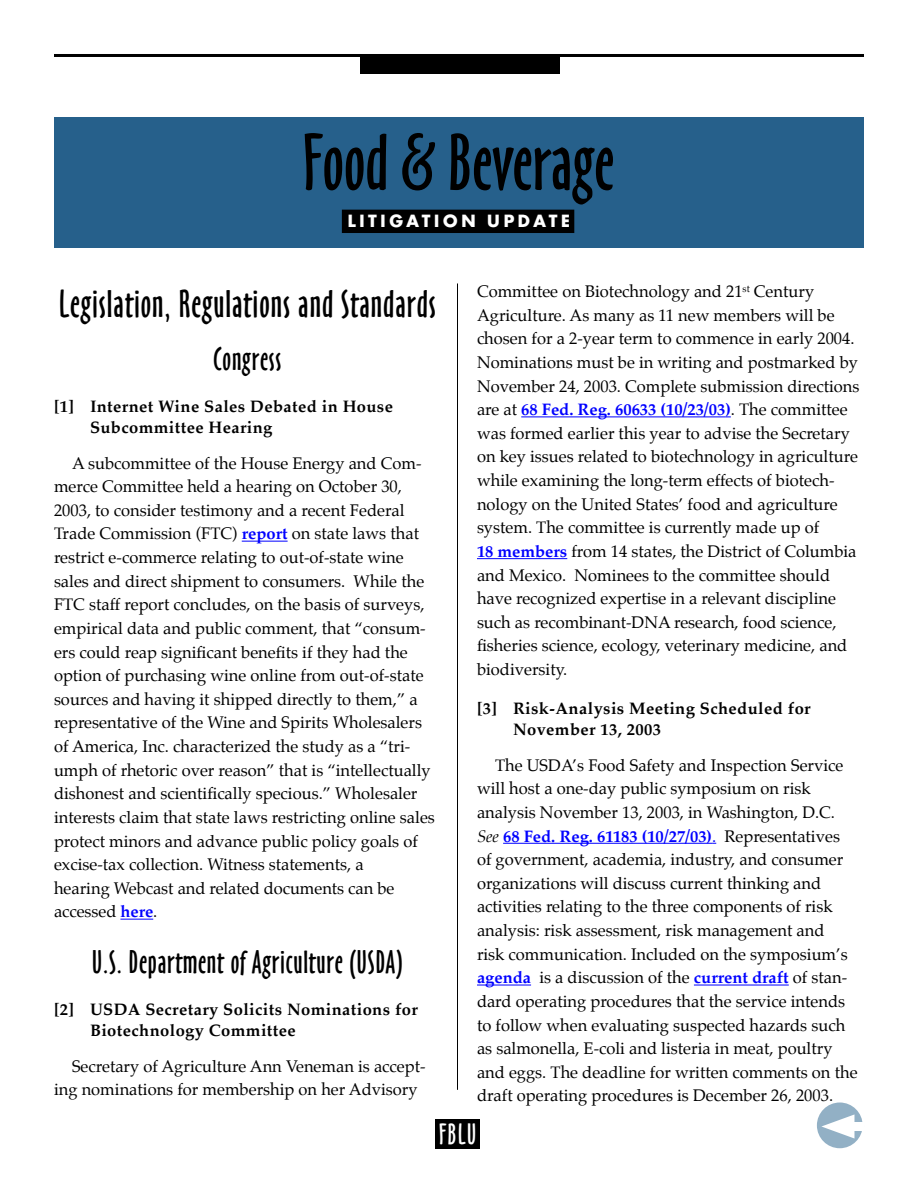
<style>
.page{position:relative;width:918px;height:1188px;background:#fff}
.page>*{position:absolute;margin:0;border:0;box-sizing:border-box;transform-origin:0 0}
.t1{font:74.1px "Oz Handicraft BT";color:#000}
.Section_Head{font:36px "Oz Handicraft BT";letter-spacing:.025em;color:#000}
.Subheads{font:30px "Oz Handicraft BT";letter-spacing:.025em;color:#000}
.t2{font:27px "Oz Handicraft BT";color:#fff}
.t3{font:700 18.45px "Futura T";letter-spacing:.17em;color:#fff}
.Body_Copy{font:16.5px/23.7px "Palatino";color:#000}
.Sub_Sub{font:700 16.5px/21px "Palatino";letter-spacing:.025em;color:#000}
.s1{font-weight:700;color:#00f}
.s2{font-style:italic}
.s3{color:#00f}
</style>
<div class="page">
<div style="left:54px;top:117px;width:810px;height:131px;background:#26608b"></div>
<hr style="left:242px;top:541px;width:46px;height:1px;background:#00f">
<hr style="left:120px;top:919px;width:33px;height:1px;background:#00f">
<hr style="left:521px;top:416px;width:204px;height:1px;background:#00f">
<hr style="left:477px;top:558px;width:90px;height:1px;background:#00f">
<hr style="left:503px;top:843px;width:209px;height:1px;background:#00f">
<hr style="left:477px;top:985px;width:54px;height:1px;background:#00f">
<hr style="left:694px;top:985px;width:95px;height:1px;background:#00f">
<div style="left:360px;top:54px;width:200px;height:20px;background:#000"></div>
<div style="left:342px;top:210px;width:232px;height:23px;background:#000"></div>
<hr style="left:54px;top:54px;width:810px;height:3px;background:#000">
<hr style="left:457px;top:283px;width:1px;height:807px;background:#000">
<div style="left:435px;top:1119px;width:45px;height:29px;background:#000"></div>
<div style="left:817px;top:1102px;width:46px;height:46px;background:#92b0c5;border-radius:50%"></div>
<div style="left:841px;top:1122px;width:23px;height:9px;background:#fff"></div>
<svg style="left:821px;top:1114px;width:33px;height:25px"></svg>
<p class="t1" style="left:303px;top:120px;width:313px">Food &amp; Beverage</p>
<p class="t3" style="left:347px;top:209px;width:224px">LITIGATION UPDATE</p>
<p class="Section_Head" style="left:59px;top:283px;width:379px">Legislation, Regulations and Standards</p>
<p class="Subheads" style="left:213px;top:342px;width:70px">Congress</p>
<p class="Sub_Sub" style="left:90px;top:397px;width:304px;text-indent:-36px">[1] Internet Wine Sales Debated in House<br>Subcommittee Hearing</p>
<p class="Body_Copy" style="left:54px;top:452px;width:382px;text-indent:18px">A subcommittee of the House Energy and Com&shy;merce Committee held a hearing on October 30, 2003, to consider testimony and a recent Federal Trade Commission (FTC) <span class="s1">report</span> on state laws that restrict e-commerce relating to out-of-state wine sales and direct shipment to consumers. While the FTC staff report concludes, on the basis of surveys, empirical data and public comment, that “consum&shy;ers could reap significant benefits if they had the option of purchasing wine online from out-of-state sources and having it shipped directly to them,” a representative of the Wine and Spirits Wholesalers of America, Inc. characterized the study as a “tri&shy;umph of rhetoric over reason” that is “intellectually dishonest and scientifically specious.” Wholesaler interests claim that state laws restricting online sales protect minors and advance public policy goals of excise-tax collection. Witness statements, a<br>hearing Webcast and related documents can be accessed <span class="s1">here</span>.</p>
<p class="Subheads" style="left:92px;top:945px;width:312px">U.S. Department of Agriculture (USDA)</p>
<p class="Sub_Sub" style="left:90px;top:1000px;width:329px;text-indent:-36px">[2] USDA Secretary Solicits Nominations for<br>Biotechnology Committee</p>
<p class="Body_Copy" style="left:54px;top:1055px;width:373px;text-indent:18px">Secretary of Agriculture Ann Veneman is accept&shy;ing nominations for membership on her Advisory</p>
<p class="Body_Copy" style="left:477px;top:281px;width:384px">Committee on Biotechnology and 21<sup>st</sup> Century Agriculture. As many as 11 new members will be chosen for a 2-year term to commence in early 2004.<br>Nominations must be in writing and postmarked by November 24, 2003. Complete submission directions are at <span class="s1">68 Fed. Reg. 60633 (10/23/03)</span>. The committee was formed earlier this year to advise the Secretary on key issues related to biotechnology in agriculture while examining the long-term effects of biotech&shy;nology on the United States’ food and agriculture system. The committee is currently made up of<br><span class="s1">18 members</span> from 14 states, the District of Columbia and Mexico. Nominees to the committee should have recognized expertise in a relevant discipline such as recombinant-DNA research, food science, fisheries science, ecology, veterinary medicine, and biodiversity.</p>
<p class="Sub_Sub" style="left:513px;top:699px;width:299px;text-indent:-36px">[3] Risk-Analysis Meeting Scheduled for<br>November 13, 2003</p>
<p class="Body_Copy" style="left:477px;top:755px;width:382px;text-indent:18px">The USDA’s Food Safety and Inspection Service will host a one-day public symposium on risk analysis November 13, 2003, in Washington, D.C.<br><span class="s2">See</span> <span class="s1">68 Fed. Reg. 61183 (10/27/03)</span><span class="s3">.</span> Representatives of government, academia, industry, and consumer organizations will discuss current thinking and activities relating to the three components of risk analysis: risk assessment, risk management and<br>risk communication. Included on the symposium’s <span class="s1">agenda</span> is a discussion of the <span class="s1">current draft</span> of stan&shy;dard operating procedures that the service intends to follow when evaluating suspected hazards such as salmonella, E-coli and listeria in meat, poultry and eggs. The deadline for written comments on the draft operating procedures is December 26, 2003.</p>
<p class="t2" style="left:439px;top:1119px;width:39px">FBLU</p>
</div>
